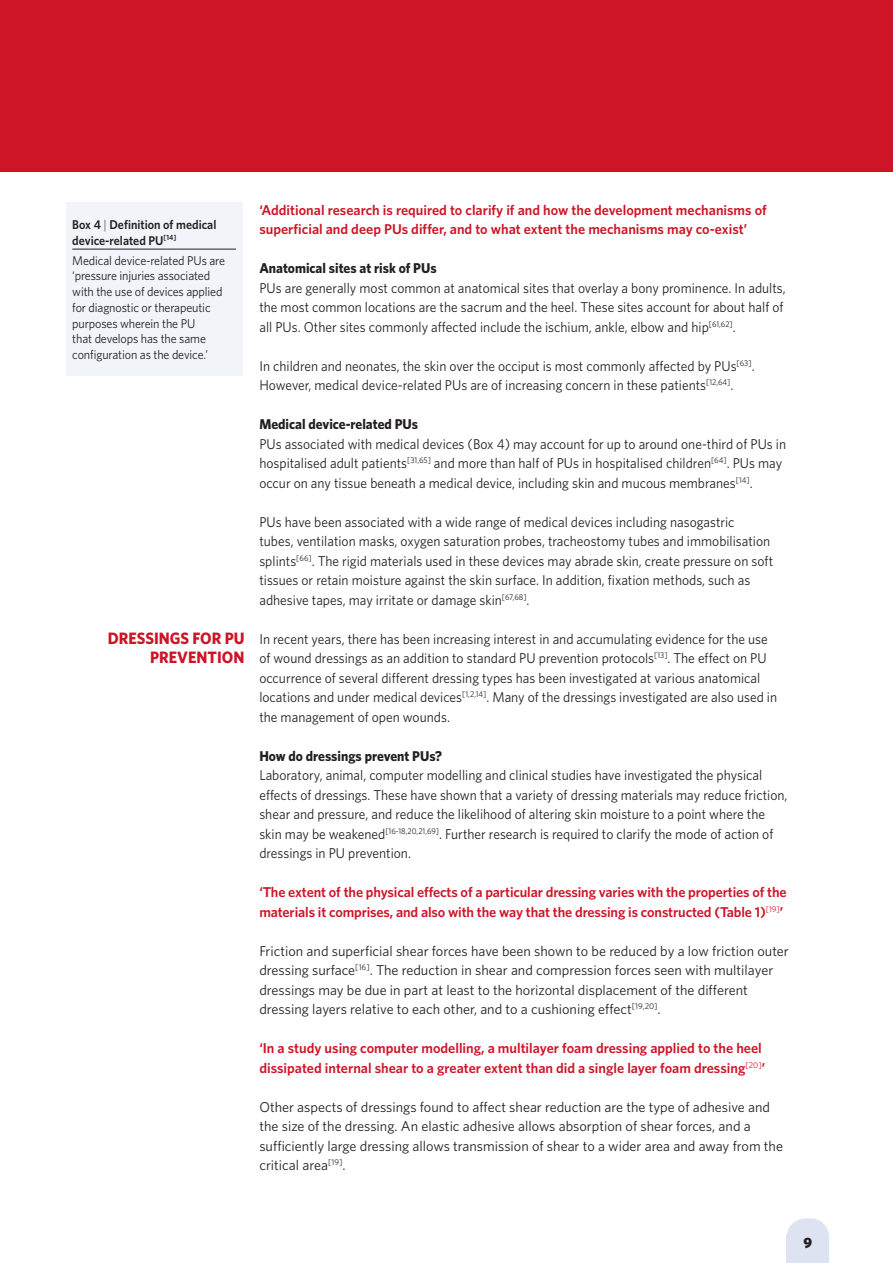
<style>
.page{position:relative;width:893px;height:1263px;background:#fff}
.page>*{position:absolute;margin:0;border:0;box-sizing:border-box;transform-origin:0 0}
.t1{font:700 16.5px/19.5px "Whitney";color:#cd1527;text-align:right;scale:.95 1}
.t2{font:900 15px "Whitney";color:#231f20}
.t3{font:14.25px/19.5px "Whitney";color:#231f20;scale:.95 1}
.t4{font:14.25px/19.5px "Whitney";color:#231f20}
.t5{font:600 14.25px/19.5px "Whitney";color:#cd1527}
.t6{font:700 14.25px "Whitney";color:#231f20;scale:.95 1}
.t7{font:12.75px/15.8px "Whitney";letter-spacing:-.01em;color:#231f20;scale:.95 1}
.t8{font:600 12.75px/15.8px "Whitney";color:#231f20;scale:.95 1}
.s1{font-weight:300}
</style>
<div class="page">
<div style="left:0;top:0;width:893px;height:172px;background:#cd1527"></div>
<svg style="left:787px;top:1218px;width:42px;height:16px"></svg>
<div style="left:786px;top:1234px;width:43px;height:29px;background:#dde3f0"></div>
<div style="left:66px;top:202px;width:176px;height:174px;background:#f1f4f9"></div>
<hr style="left:72px;top:249px;width:164px;height:1px;background:#231f20">
<p class="t8" style="left:72px;top:216px;width:153px">Box 4 <span class="s1">|</span> Definition of medical device-related PU<sup>[14]</sup></p>
<p class="t7" style="left:72px;top:252px;width:162px">Medical device-related PUs are ‘pressure injuries associated with the use of devices applied for diagnostic or therapeutic purposes wherein the PU<br>that develops has the same configuration as the device.’</p>
<p class="t1" style="left:108px;top:628px;width:145px">DRESSINGS FOR PU<br>PREVENTION</p>
<p class="t5" style="left:259px;top:199px;width:509px">‘Additional research is required to clarify if and how the development mechanisms of superficial and deep PUs differ, and to what extent the mechanisms may co-exist’</p>
<p class="t6" style="left:259px;top:259px;width:188px">Anatomical sites at risk of PUs</p>
<p class="t3" style="left:259px;top:277px;width:556px">PUs are generally most common at anatomical sites that overlay a bony prominence. In adults, the most common locations are the sacrum and the heel. These sites account for about half of all PUs. Other sites commonly affected include the ischium, ankle, elbow and hip<sup>[61,62]</sup>.</p>
<p class="t3" style="left:259px;top:355px;width:523px">In children and neonates, the skin over the occiput is most commonly affected by PUs<sup>[63]</sup>.<br>However, medical device-related PUs are of increasing concern in these patients<sup>[12,64]</sup>.</p>
<p class="t6" style="left:259px;top:415px;width:169px">Medical device-related PUs</p>
<p class="t3" style="left:259px;top:433px;width:556px">PUs associated with medical devices (Box 4) may account for up to around one-third of PUs in hospitalised adult patients<sup>[31,65]</sup> and more than half of PUs in hospitalised children<sup>[64]</sup>. PUs may occur on any tissue beneath a medical device, including skin and mucous membranes<sup>[14]</sup>.</p>
<p class="t3" style="left:259px;top:511px;width:542px">PUs have been associated with a wide range of medical devices including nasogastric<br>tubes, ventilation masks, oxygen saturation probes, tracheostomy tubes and immobilisation splints<sup>[66]</sup>. The rigid materials used in these devices may abrade skin, create pressure on soft tissues or retain moisture against the skin surface. In addition, fixation methods, such as adhesive tapes, may irritate or damage skin<sup>[67,68]</sup>.</p>
<p class="t3" style="left:259px;top:628px;width:547px">In recent years, there has been increasing interest in and accumulating evidence for the use of wound dressings as an addition to standard PU prevention protocols<sup>[13]</sup>. The effect on PU occurrence of several different dressing types has been investigated at various anatomical locations and under medical devices<sup>[1,2,14]</sup>. Many of the dressings investigated are also used in the management of open wounds.</p>
<p class="t6" style="left:259px;top:747px;width:194px">How do dressings prevent PUs?</p>
<p class="t3" style="left:259px;top:765px;width:557px">Laboratory, animal, computer modelling and clinical studies have investigated the physical effects of dressings. These have shown that a variety of dressing materials may reduce friction, shear and pressure, and reduce the likelihood of altering skin moisture to a point where the skin may be weakened<sup>[16-18,20,21,69]</sup>. Further research is required to clarify the mode of action of dressings in PU prevention.</p>
<p class="t5" style="left:259px;top:882px;width:529px">‘The extent of the physical effects of a particular dressing varies with the properties of the materials it comprises, and also with the way that the dressing is constructed (Table 1)<sup>[19]</sup>’</p>
<p class="t4" style="left:259px;top:940px;width:531px">Friction and superficial shear forces have been shown to be reduced by a low friction outer dressing surface<sup>[16]</sup>. The reduction in shear and compression forces seen with multilayer dressings may be due in part at least to the horizontal displacement of the different dressing layers relative to each other, and to a cushioning effect<sup>[19,20]</sup>.</p>
<p class="t5" style="left:259px;top:1038px;width:507px">‘In a study using computer modelling, a multilayer foam dressing applied to the heel dissipated internal shear to a greater extent than did a single layer foam dressing<sup>[20]</sup>’</p>
<p class="t4" style="left:259px;top:1096px;width:525px">Other aspects of dressings found to affect shear reduction are the type of adhesive and the size of the dressing. An elastic adhesive allows absorption of shear forces, and a sufficiently large dressing allows transmission of shear to a wider area and away from the critical area<sup>[19]</sup>.</p>
<p class="t2" style="left:803px;top:1234px;width:10px">9</p>
</div>
